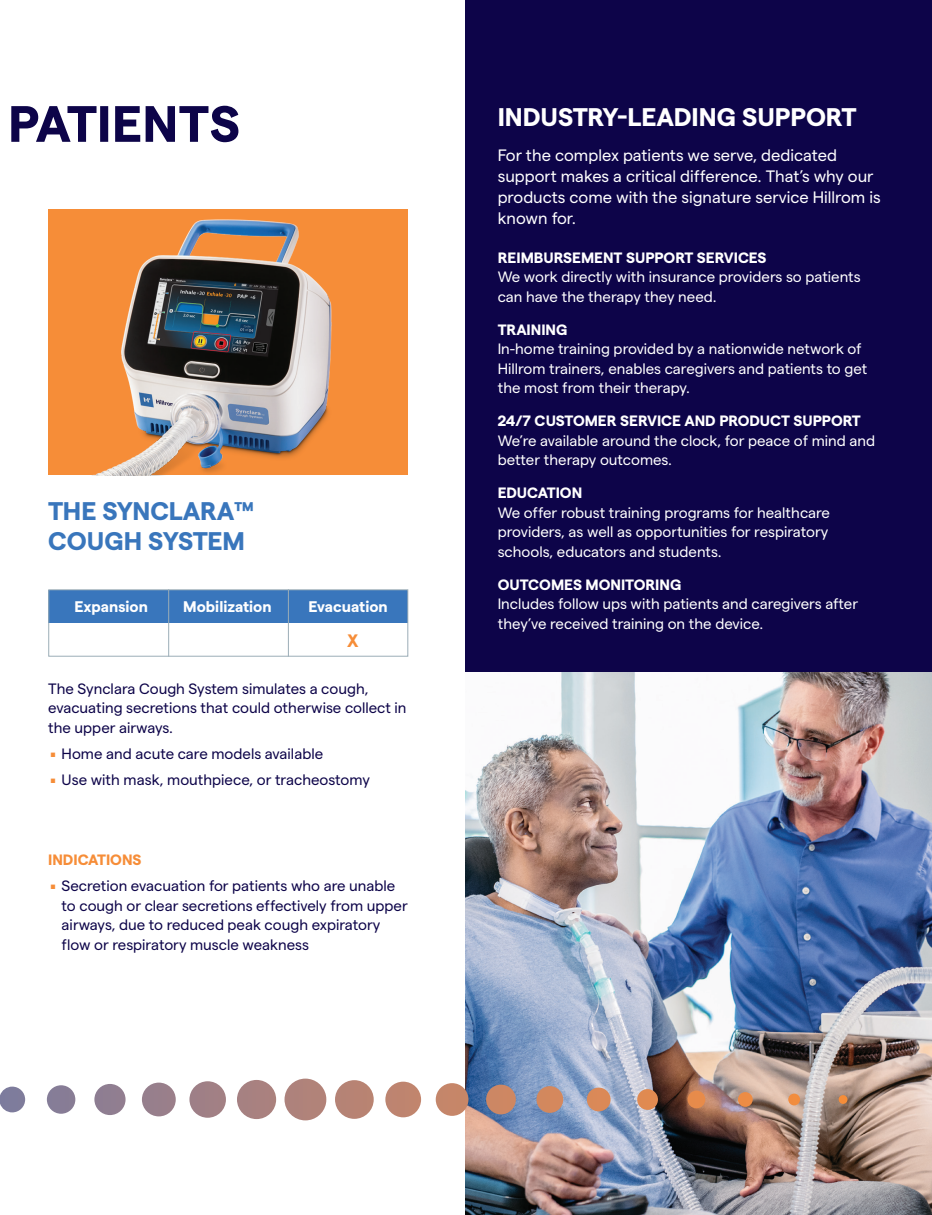
<style>
.page{position:relative;width:932px;height:1215px;background:#fff}
.page>*{position:absolute;margin:0;border:0;box-sizing:border-box;transform-origin:0 0}
.t1{font:42px "Matter SQ";color:#f68d38}
.t2{font:700 25.5px/30px "Matter";letter-spacing:-.005em;color:#3976bc}
.t3{font:700 25.5px "Matter";color:#fff}
.t4{font:700 18px "Matter";color:#f68d38}
.t5{font:16.5px/21px "Matter";color:#fff}
.t6{font:700 15.45px "Matter";color:#fff}
.t7{font:15px/19.5px "Matter";color:#fff}
.t8{font:15px/19.5px "Matter";color:#0d0449}
.t9{font:700 15px "Matter";color:#fff}
.t10{font:700 15px "Matter";color:#f68d38}
</style>
<div class="page">
<img style="left:465px;top:671px;width:467px;height:544px">
<div style="left:49px;top:590px;width:359px;height:32px;background:#3976bc"></div>
<div style="left:465px;top:0;width:467px;height:671px;background:#0d0449"></div>
<div style="left:48px;top:589px;width:360px;height:68px;border:1px solid #9badb7"></div>
<hr style="left:168px;top:589px;width:1px;height:68px;background:#9badb7">
<hr style="left:288px;top:589px;width:1px;height:68px;background:#9badb7">
<svg style="left:11px;top:106px;width:227px;height:36px"></svg>
<div style="left:49px;top:209px;width:359px;height:266px;background:#f68d38"></div>
<img style="left:93px;top:219px;width:239px;height:256px">
<svg style="left:0;top:1079px;width:847px;height:41px"></svg>
<h2 class="t2" style="left:48px;top:494px;width:207px">THE SYNCLARA™<br>COUGH SYSTEM</h2>
<p class="t6" style="left:74px;top:596px;width:75px">Expansion</p>
<p class="t6" style="left:183px;top:596px;width:90px">Mobilization</p>
<p class="t6" style="left:308px;top:596px;width:81px">Evacuation</p>
<p class="t4" style="left:347px;top:627px;width:13px">X</p>
<p class="t8" style="left:48px;top:678px;width:360px">The Synclara Cough System simulates a cough, evacuating secretions that could otherwise collect in the upper airways.</p>
<h1 class="t1" style="left:48px;top:711px;width:11px">.</h1>
<p class="t8" style="left:62px;top:743px;width:263px">Home and acute care models available</p>
<h1 class="t1" style="left:48px;top:738px;width:11px">.</h1>
<p class="t8" style="left:62px;top:769px;width:310px">Use with mask, mouthpiece, or tracheostomy</p>
<p class="t10" style="left:48px;top:848px;width:95px">INDICATIONS</p>
<h1 class="t1" style="left:48px;top:843px;width:11px">.</h1>
<p class="t8" style="left:62px;top:875px;width:348px">Secretion evacuation for patients who are unable to cough or clear secretions effectively from upper airways, due to reduced peak cough expiratory flow or respiratory muscle weakness</p>
<h2 class="t3" style="left:497px;top:98px;width:360px">INDUSTRY-LEADING SUPPORT</h2>
<p class="t5" style="left:497px;top:143px;width:384px">For the complex patients we serve, dedicated support makes a critical difference. That’s why our products come with the signature service Hillrom is known for.</p>
<p class="t9" style="left:497px;top:246px;width:270px">REIMBURSEMENT SUPPORT SERVICES</p>
<p class="t7" style="left:497px;top:266px;width:364px">We work directly with insurance providers so patients can have the therapy they need.</p>
<p class="t9" style="left:497px;top:318px;width:71px">TRAINING</p>
<p class="t7" style="left:497px;top:338px;width:371px">In-home training provided by a nationwide network of<br>Hillrom trainers, enables caregivers and patients to get the most from their therapy.</p>
<p class="t9" style="left:497px;top:410px;width:364px">24/7 CUSTOMER SERVICE AND PRODUCT SUPPORT</p>
<p class="t7" style="left:497px;top:430px;width:379px">We’re available around the clock, for peace of mind and better therapy outcomes.</p>
<p class="t9" style="left:497px;top:482px;width:86px">EDUCATION</p>
<p class="t7" style="left:497px;top:502px;width:334px;text-align:justify">We offer robust training programs for healthcare providers, as well as opportunities for respiratory schools, educators and students.</p>
<p class="t9" style="left:497px;top:573px;width:185px">OUTCOMES MONITORING</p>
<p class="t7" style="left:497px;top:593px;width:362px">Includes follow ups with patients and caregivers after they’ve received training on the device.</p>
</div>
